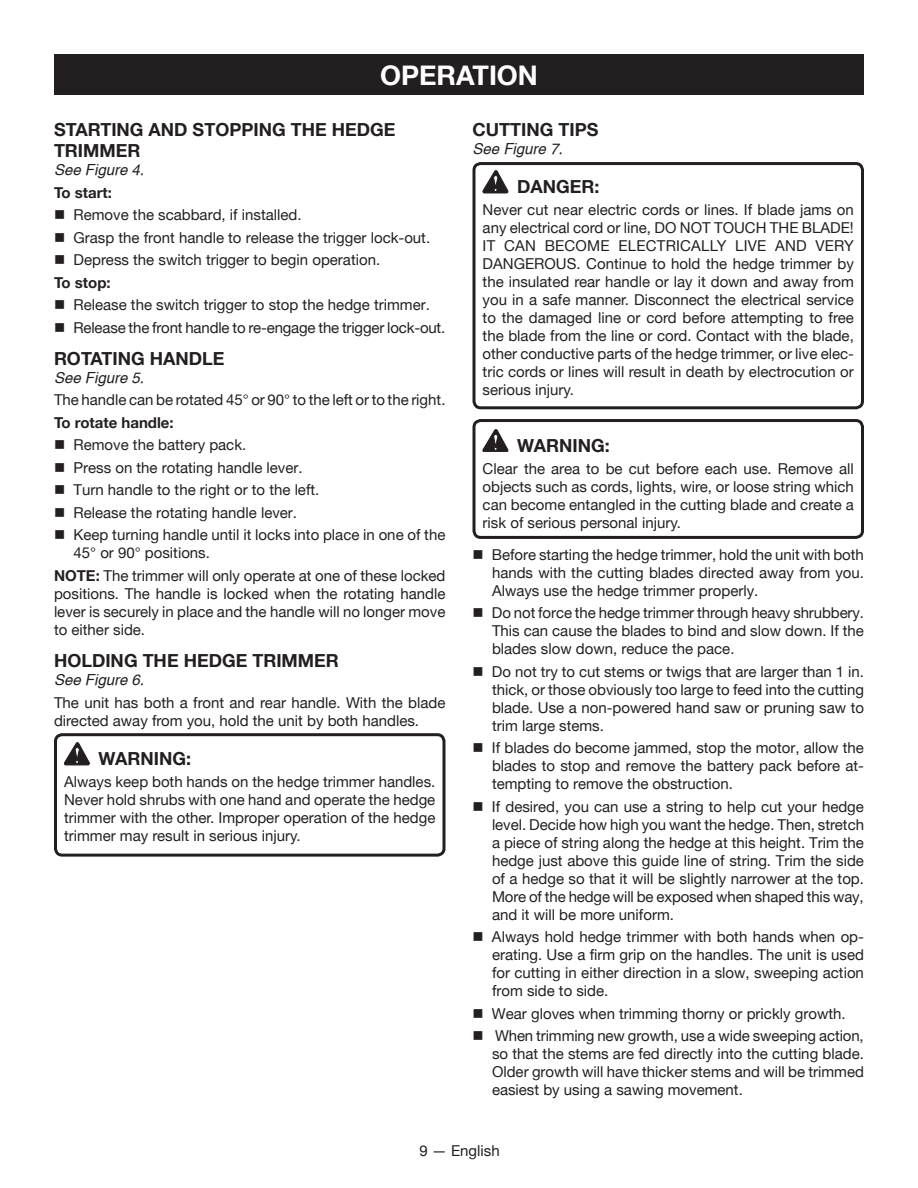
<style>
.page{position:relative;width:918px;height:1188px;background:#fff}
.page>*{position:absolute;margin:0;border:0;box-sizing:border-box;transform-origin:0 0}
.HEADING{font:700 27px "Helvetica Neue";color:#fff}
.Heading_2_no_space{font:700 18px/21.6px "Helvetica Neue";color:#231f20}
.Warning{font:700 18px "Helvetica Neue";color:#231f20}
.bullets{font:15px/18px "Helvetica Neue";color:#231f20;text-align:justify}
.Warning_text{font:15px/18px "Helvetica Neue";color:#231f20;text-align:justify}
.Body_text{font:15px/18px "Helvetica Neue";color:#231f20;text-align:justify}
.see_figure{font:italic 15px "Helvetica";color:#231f20}
.Body_text-2{font:700 15px "Helvetica Neue";color:#231f20}
.s1{font-weight:700}
</style>
<div class="page">
<svg style="left:483px;top:171px;width:25px;height:22px"></svg>
<svg style="left:483px;top:429px;width:25px;height:23px"></svg>
<svg style="left:64px;top:743px;width:26px;height:22px"></svg>
<div style="left:54px;top:54px;width:810px;height:40px;background:#231f20"></div>
<div style="left:54px;top:733px;width:392px;height:124px;border:3px solid #231f20;border-radius:7px"></div>
<div style="left:472px;top:162px;width:392px;height:247px;border:3px solid #231f20;border-radius:7px"></div>
<div style="left:472px;top:419px;width:392px;height:120px;border:3px solid #231f20;border-radius:7px"></div>
<p class="HEADING" style="left:380px;top:58px;width:159px">OPERATION</p>
<p class="Heading_2_no_space" style="left:54px;top:118px;width:343px">STARTING AND STOPPING THE HEDGE<br>TRIMMER</p>
<p class="see_figure" style="left:54px;top:161px;width:92px">See Figure 4.</p>
<p class="Body_text-2" style="left:54px;top:183px;width:60px">To start:</p>
<p class="bullets" style="left:54px;top:206px;width:249px">■ Remove the scabbard, if installed.</p>
<p class="bullets" style="left:54px;top:228px;width:378px">■ Grasp the front handle to release the trigger lock-out.</p>
<p class="bullets" style="left:54px;top:251px;width:328px">■ Depress the switch trigger to begin operation.</p>
<p class="Body_text-2" style="left:54px;top:273px;width:58px">To stop:</p>
<p class="bullets" style="left:54px;top:296px;width:377px">■ Release the switch trigger to stop the hedge trimmer.</p>
<p class="bullets" style="left:54px;top:318px;width:393px">■ Release the front handle to re-engage the trigger lock-out.</p>
<p class="Heading_2_no_space" style="left:54px;top:347px;width:172px">ROTATING HANDLE</p>
<p class="see_figure" style="left:54px;top:369px;width:92px">See Figure 5.</p>
<p class="Body_text" style="left:54px;top:391px;width:393px">The handle can be rotated 45° or 90° to the left or to the right.</p>
<p class="Body_text-2" style="left:54px;top:413px;width:121px">To rotate handle:</p>
<p class="bullets" style="left:54px;top:436px;width:194px">■ Remove the battery pack.</p>
<p class="bullets" style="left:54px;top:458px;width:250px">■ Press on the rotating handle lever.</p>
<p class="bullets" style="left:54px;top:481px;width:267px">■ Turn handle to the right or to the left.</p>
<p class="bullets" style="left:54px;top:503px;width:245px">■ Release the rotating handle lever.</p>
<p class="bullets" style="left:74px;top:526px;width:373px;text-indent:-20px">■ Keep turning handle until it locks into place in one of the<br>45° or 90° positions.</p>
<p class="Body_text" style="left:54px;top:566px;width:393px"><span class="s1">NOTE:</span> The trimmer will only operate at one of these locked positions. The handle is locked when the rotating handle lever is securely in place and the handle will no longer move to either side.</p>
<p class="Heading_2_no_space" style="left:54px;top:649px;width:286px">HOLDING THE HEDGE TRIMMER</p>
<p class="see_figure" style="left:54px;top:671px;width:92px">See Figure 6.</p>
<p class="Body_text" style="left:54px;top:693px;width:393px">The unit has both a front and rear handle. With the blade directed away from you, hold the unit by both handles.</p>
<p class="Warning" style="left:99px;top:747px;width:94px">WARNING:</p>
<p class="Warning_text" style="left:64px;top:773px;width:373px">Always keep both hands on the hedge trimmer handles.<br>Never hold shrubs with one hand and operate the hedge trimmer with the other. Improper operation of the hedge trimmer may result in serious injury.</p>
<p class="Heading_2_no_space" style="left:472px;top:118px;width:127px">CUTTING TIPS</p>
<p class="see_figure" style="left:472px;top:140px;width:92px">See Figure 7.</p>
<p class="Warning" style="left:517px;top:176px;width:84px">DANGER:</p>
<p class="Warning_text" style="left:483px;top:201px;width:373px">Never cut near electric cords or lines. If blade jams on any electrical cord or line, DO NOT TOUCH THE BLADE!<br>IT CAN BECOME ELECTRICALLY LIVE AND VERY DANGEROUS. Continue to hold the hedge trimmer by the insulated rear handle or lay it down and away from you in a safe manner. Disconnect the electrical service to the damaged line or cord before attempting to free the blade from the line or cord. Contact with the blade, other conductive parts of the hedge trimmer, or live elec&shy;tric cords or lines will result in death by electrocution or serious injury.</p>
<p class="Warning" style="left:517px;top:434px;width:94px">WARNING:</p>
<p class="Warning_text" style="left:483px;top:460px;width:373px">Clear the area to be cut before each use. Remove all objects such as cords, lights, wire, or loose string which can become entangled in the cutting blade and create a risk of serious personal injury.</p>
<p class="bullets" style="left:492px;top:545px;width:374px;text-indent:-20px">■ Before starting the hedge trimmer, hold the unit with both hands with the cutting blades directed away from you.<br>Always use the hedge trimmer properly.</p>
<p class="bullets" style="left:492px;top:604px;width:374px;text-indent:-20px">■ Do not force the hedge trimmer through heavy shrubbery.<br>This can cause the blades to bind and slow down. If the blades slow down, reduce the pace.</p>
<p class="bullets" style="left:492px;top:662px;width:374px;text-indent:-20px">■ Do not try to cut stems or twigs that are larger than 1 in. thick, or those obviously too large to feed into the cutting blade. Use a non-powered hand saw or pruning saw to trim large stems.</p>
<p class="bullets" style="left:492px;top:739px;width:373px;text-indent:-20px">■ If blades do become jammed, stop the motor, allow the blades to stop and remove the battery pack before at&shy;tempting to remove the obstruction.</p>
<p class="bullets" style="left:492px;top:797px;width:374px;text-indent:-20px">■ If desired, you can use a string to help cut your hedge level. Decide how high you want the hedge. Then, stretch a piece of string along the hedge at this height. Trim the hedge just above this guide line of string. Trim the side of a hedge so that it will be slightly narrower at the top.<br>More of the hedge will be exposed when shaped this way, and it will be more uniform.</p>
<p class="bullets" style="left:492px;top:928px;width:374px;text-indent:-20px">■ Always hold hedge trimmer with both hands when op&shy;erating. Use a firm grip on the handles. The unit is used for cutting in either direction in a slow, sweeping action from side to side.</p>
<p class="bullets" style="left:472px;top:1004px;width:375px">■ Wear gloves when trimming thorny or prickly growth.</p>
<p class="bullets" style="left:492px;top:1027px;width:374px;text-indent:-20px">■ When trimming new growth, use a wide sweeping action, so that the stems are fed directly into the cutting blade.<br>Older growth will have thicker stems and will be trimmed easiest by using a sawing movement.</p>
<p class="Warning_text" style="left:419px;top:1141px;width:82px">9 — English</p>
</div>
